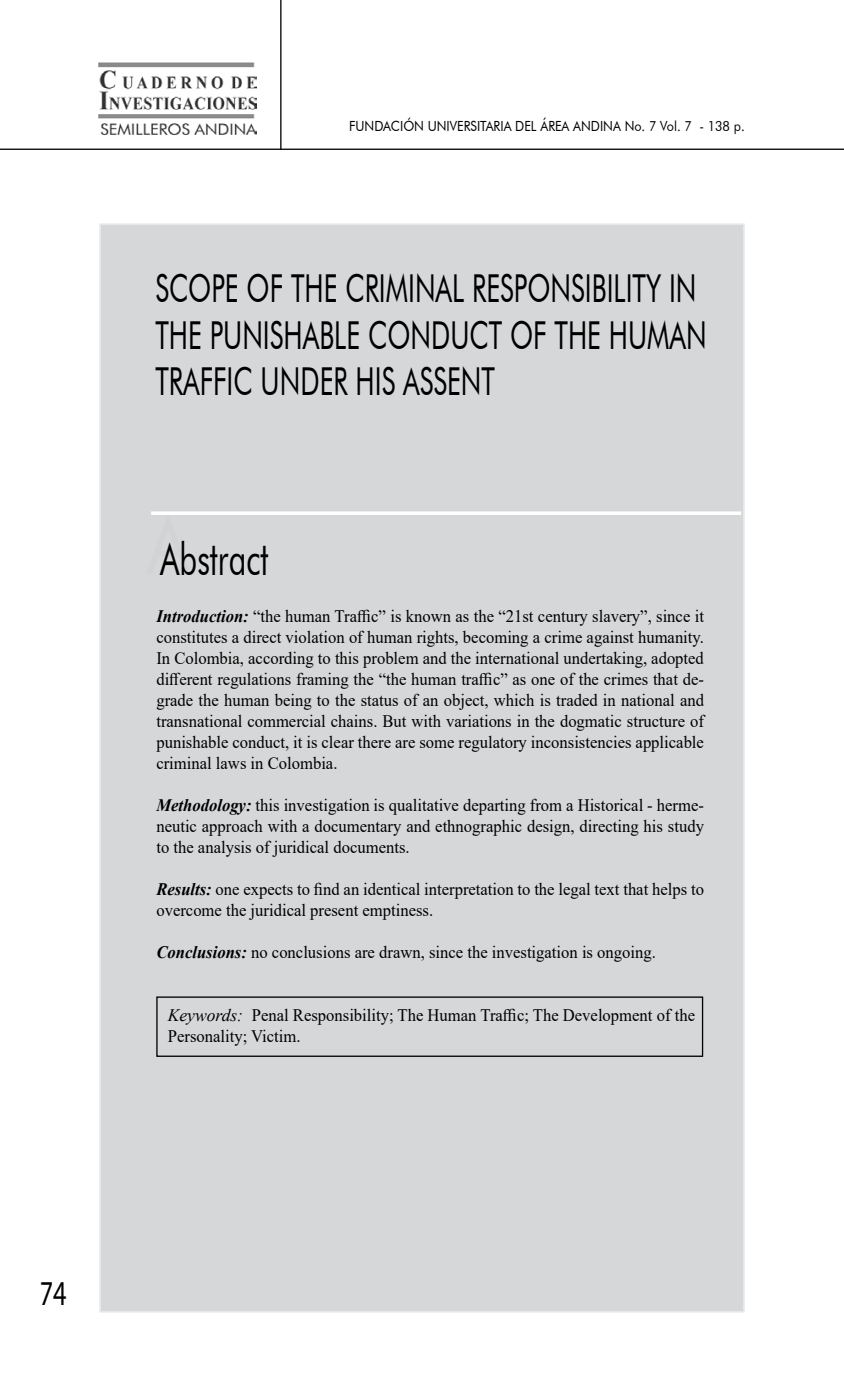
<style>
.page{position:relative;width:844px;height:1385px;background:#fff}
.page>*{position:absolute;margin:0;border:0;box-sizing:border-box;transform-origin:0 0}
.t1{font:45.5px "Futura BT";color:#000;scale:.68 1}
.t2{font:38.5px/46.2px "Futura BT";color:#000;scale:.69 1}
.t3{font:35px "Myriad Pro";color:#000;scale:.75 1}
.t4{font:17.5px/21px "Times New Roman";color:#000;scale:.95 1}
.t5{font:14px "Futura BT";color:#000;scale:.9 1}
.s1{font-size:78.75px;color:#d1d3d4}
.s2{font-weight:700;font-style:italic}
.s3{font-style:italic}
</style>
<div class="page">
<div style="left:99px;top:223px;width:645px;height:1089px;background:#d5d7d8;border:2px solid #e6e7e8"></div>
<div style="left:156px;top:996px;width:547px;height:60px;border:1px solid #000"></div>
<svg style="left:151px;top:511px;width:590px;height:4px;background:#f9f9f9"></svg>
<hr style="left:280px;top:0;width:1px;height:150px;background:#000">
<hr style="left:0;top:148px;width:843px;height:2px;background:#000">
<img style="left:99px;top:62px;width:157px;height:74px">
<p class="t5" style="left:349px;top:118px;width:18px">FUND</p>
<p class="t5" style="left:383px;top:118px;width:156px">ACI ÓN UNIVERSITARIA DEL</p>
<p class="t5" style="left:540px;top:118px;width:55px">ÁREA ANDIN</p>
<p class="t5" style="left:613px;top:118px;width:148px">A NO. 7 VOL. 7 - 138 P.</p>
<h2 class="t2" style="left:155px;top:265px;width:800px">SCOPE OF THE CRIMINAL RESPONSIBILITY IN<br>THE PUNISHABLE CONDUCT OF THE HUMAN<br>TRAFFIC UNDER HIS ASSENT</h2>
<h1 class="t1" style="left:146px;top:531px;width:181px"><span class="s1">A</span>ABSTRACT</h1>
<p class="t4" style="left:156px;top:605px;width:578px;text-align:justify"><span class="s2">Introduction:</span> “the human Traffic” is known as the “21st century slavery”, since it constitutes a direct violation of human rights, becoming a crime against humanity.<br>In Colombia, according to this problem and the international undertaking, adopted different regulations framing the “the human traffic” as one of the crimes that de&shy;grade the human being to the status of an object, which is traded in national and transnational commercial chains. But with variations in the dogmatic structure of punishable conduct, it is clear there are some regulatory inconsistencies applicable criminal laws in Colombia.</p>
<p class="t4" style="left:156px;top:794px;width:577px;text-align:justify"><span class="s2">Methodology:</span> this investigation is qualitative departing from a Historical - herme&shy;neutic approach with a documentary and ethnographic design, directing his study to the analysis of juridical documents.</p>
<p class="t4" style="left:156px;top:878px;width:577px"><span class="s2">Results:</span> one expects to find an identical interpretation to the legal text that helps to overcome the juridical present emptiness.</p>
<p class="t4" style="left:156px;top:941px;width:527px"><span class="s2">Conclusions:</span> no conclusions are drawn, since the investigation is ongoing.</p>
<p class="t4" style="left:168px;top:1003px;width:556px"><span class="s3">Keywords:</span> Penal Responsibility; The Human Traffic; The Development of the<br>Personality; Victim.</p>
<h3 class="t3" style="left:40px;top:1271px;width:37px">74</h3>
</div>
